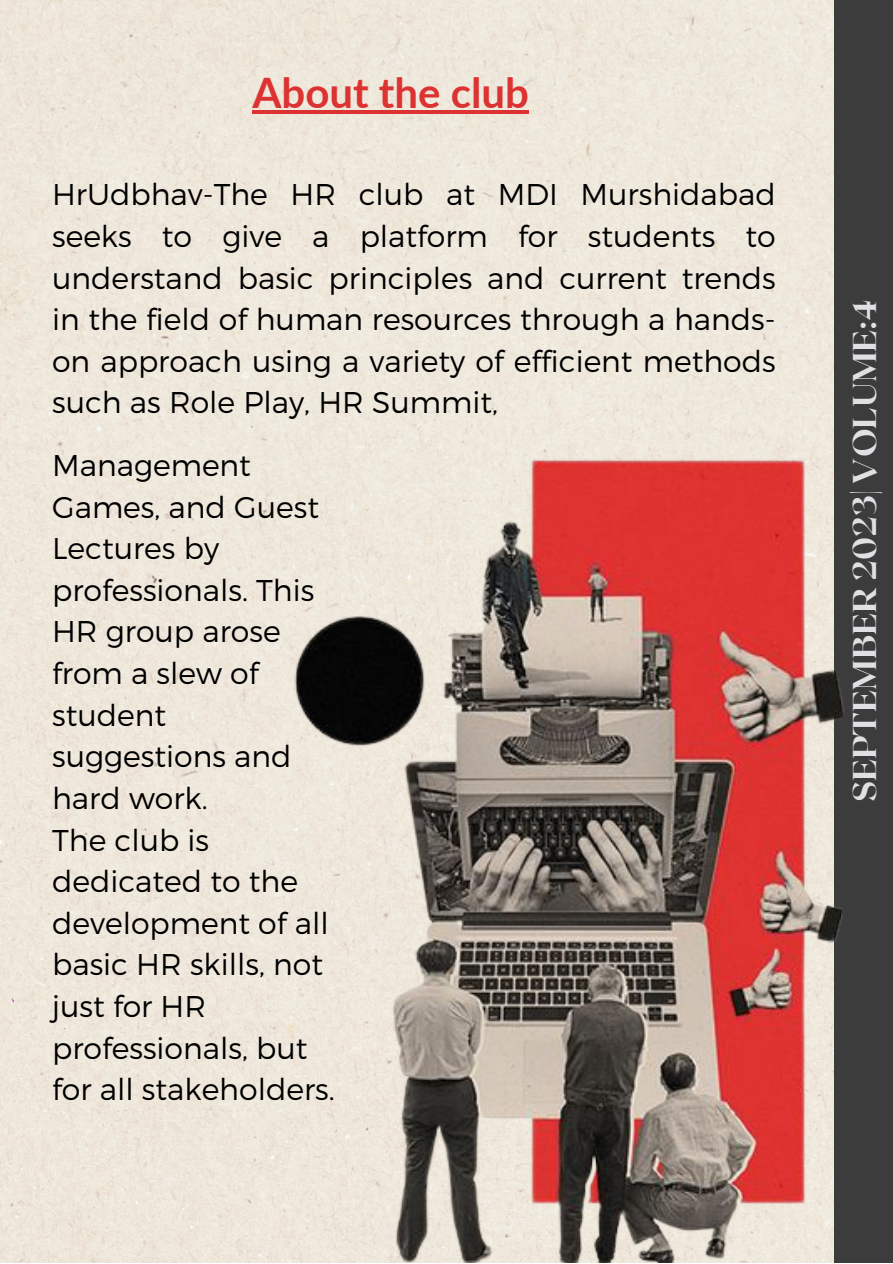
<style>
.page{position:relative;width:893px;height:1264px;background:#fff}
.page>*{position:absolute;margin:0;border:0;box-sizing:border-box;transform-origin:0 0}
.t1{font:700 42px "Lato";color:#dc3332}
.t2{font:800 33px "Roxborough CF";color:#dfe0e3}
.t3{font:300 30px/41.5px "Montserrat";color:#000}
</style>
<div class="page">
<div style="left:0;top:0;width:833px;height:1262px;background:#eee7db"></div>
<div style="left:833px;top:0;width:59px;height:1262px;background:#3d3c3c"></div>
<img style="left:89px;top:146px;width:755px;height:1116px">
<hr style="left:252px;top:110px;width:277px;height:3px;background:#dc3332">
<p class="t1" style="left:252px;top:66px;width:278px">About the club</p>
<p class="t3" style="left:52px;top:172px;width:725px;text-align:justify">HrUdbhav-The HR club at MDI Murshidabad seeks to give a platform for students to understand basic principles and current trends in the field of human resources through a hands&shy;on approach using a variety of efficient methods such as Role Play, HR Summit,</p>
<p class="t3" style="left:52px;top:443px;width:268px">Management<br>Games, and Guest<br>Lectures by professionals. This<br>HR group arose from a slew of student suggestions and hard work.</p>
<p class="t3" style="left:52px;top:817px;width:284px">The club is dedicated to the development of all basic HR skills, not just for HR professionals, but for all stakeholders.</p>
<p class="t2" style="left:843px;top:802px;width:504px;rotate:-90deg">SEPTEMBER 2023| VOLUME:4</p>
</div>
